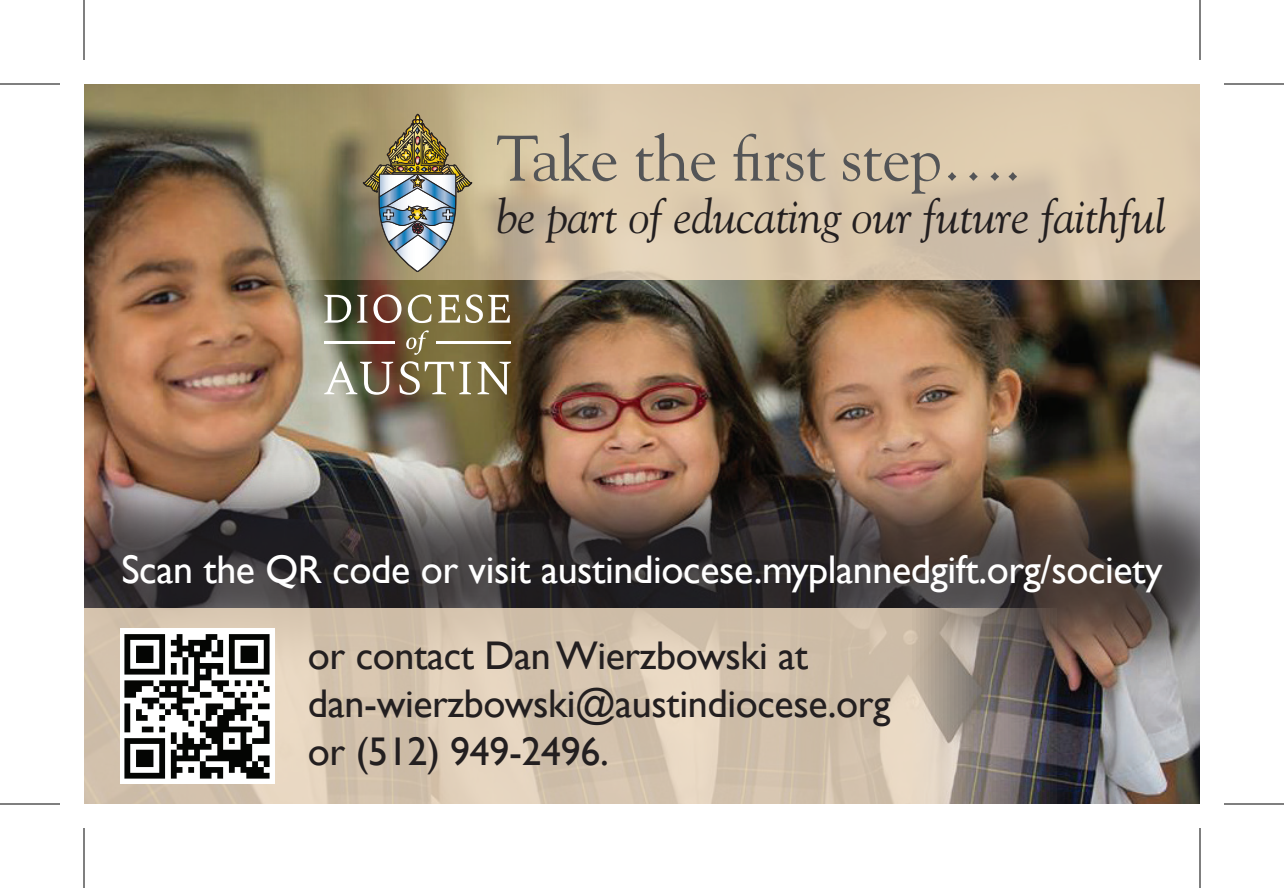
<style>
.page{position:relative;width:1284px;height:888px;background:#fff}
.page>*{position:absolute;margin:0;border:0;box-sizing:border-box;transform-origin:0 0}
.t1{font:64px "Goudy";letter-spacing:-.01em;color:#545557}
.t2{font:italic 48px "Goudy";letter-spacing:-.01em;color:#231f20}
.t3{font:40px/48px "Gill Sans";letter-spacing:-.01em;color:#231f20}
.t4{font:40px "Gill Sans";letter-spacing:-.01em;color:#fff}
</style>
<div class="page">
<img style="left:84px;top:280px;width:1116px;height:524px">
<svg style="left:84px;top:84px;width:1116px;height:196px;background:#bfad90"></svg>
<div style="left:84px;top:461px;width:1116px;height:224px;background:#231f20;opacity:.75"></div>
<img style="left:362px;top:113px;width:111px;height:160px">
<svg style="left:324px;top:295px;width:27px;height:28px"></svg>
<svg style="left:357px;top:294px;width:45px;height:29px"></svg>
<svg style="left:408px;top:294px;width:24px;height:29px"></svg>
<svg style="left:438px;top:294px;width:72px;height:29px"></svg>
<svg style="left:324px;top:362px;width:69px;height:33px"></svg>
<svg style="left:399px;top:361px;width:72px;height:34px"></svg>
<svg style="left:478px;top:362px;width:33px;height:33px"></svg>
<svg style="left:406px;top:330px;width:23px;height:25px"></svg>
<hr style="left:436px;top:341px;width:75px;height:3px;background:#fff">
<hr style="left:324px;top:341px;width:71px;height:3px;background:#fff">
<svg style="left:84px;top:608px;width:973px;height:196px;background:#cabaa7"></svg>
<img style="left:120px;top:629px;width:154px;height:154px">
<hr style="left:0;top:83px;width:60px;height:2px;background:#000">
<hr style="left:1224px;top:83px;width:60px;height:2px;background:#000">
<hr style="left:0;top:803px;width:60px;height:2px;background:#000">
<hr style="left:1224px;top:803px;width:60px;height:2px;background:#000">
<hr style="left:83px;top:0;width:2px;height:60px;background:#000">
<hr style="left:83px;top:828px;width:2px;height:60px;background:#000">
<hr style="left:1199px;top:0;width:2px;height:60px;background:#000">
<hr style="left:1199px;top:828px;width:2px;height:60px;background:#000">
<h1 class="t1" style="left:496px;top:119px;width:526px">Take the first step….</h1>
<p class="t2" style="left:496px;top:187px;width:671px">be part of educating our future faithful</p>
<p class="t4" style="left:121px;top:545px;width:1043px">Scan the QR code or visit austindiocese.myplannedgift.org/society</p>
<p class="t3" style="left:308px;top:631px;width:584px">or contact Dan Wierzbowski at dan-wierzbowski@austindiocese.org or (512) 949-2496.</p>
</div>
